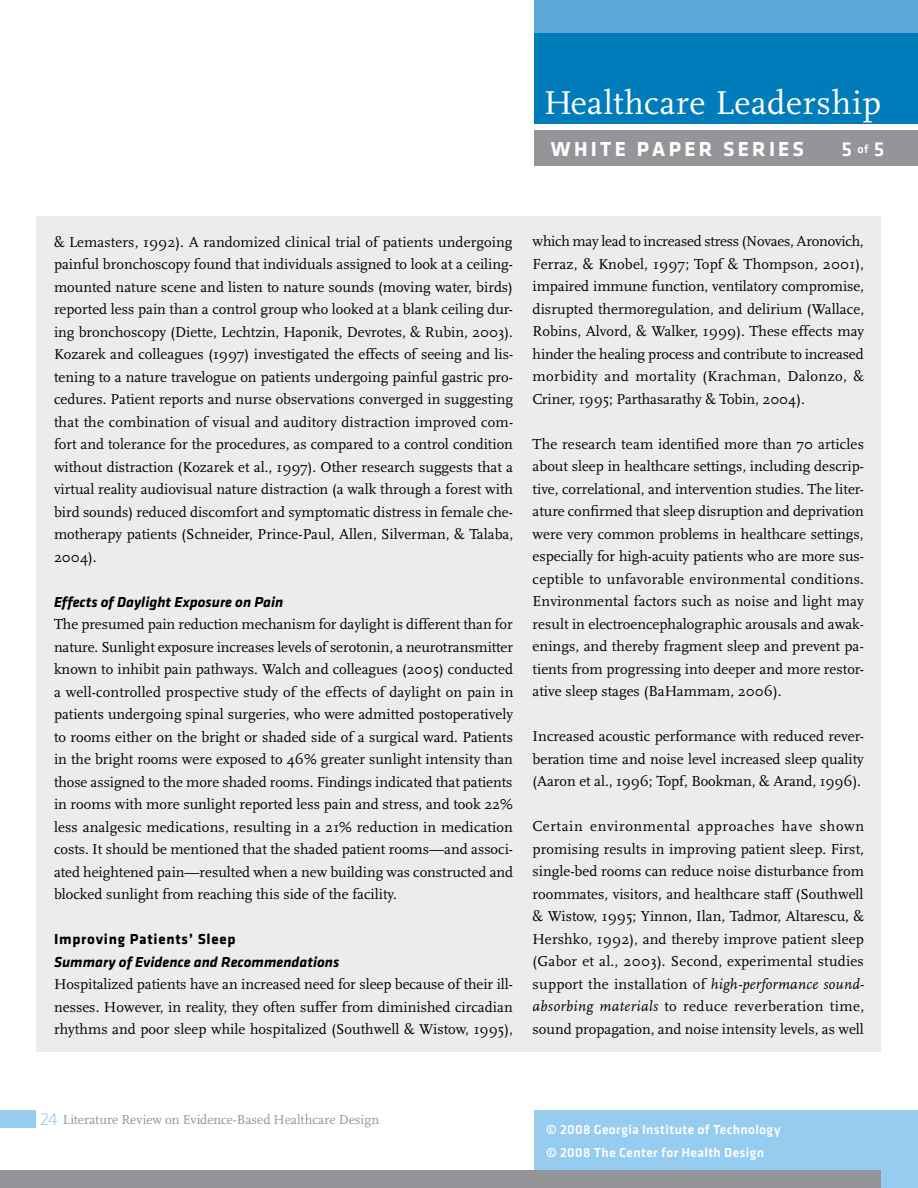
<style>
.page{position:relative;width:918px;height:1188px;background:#fff}
.page>*{position:absolute;margin:0;border:0;box-sizing:border-box;transform-origin:0 0}
.t1{font:34.5px "Scala";letter-spacing:.02em;color:#fff}
.t2{font:700 21px "Klavika";letter-spacing:.155em;color:#fff}
.t3{font:500 21px "Klavika";color:#fff}
.t4{font:300 18px "Klavika";color:#96ccef}
.t5{font:15px/22.5px "Scala";color:#000;text-align:justify}
.t6{font:italic 700 15px "Klavika";color:#000}
.t7{font:700 15px "Klavika";color:#000}
.t8{font:500 13.5px/23.1px "Klavika";letter-spacing:.025em;color:#fff}
.t9{font:13.5px "Scala";letter-spacing:-.005em;color:#939598}
.s1{font-size:12px}
.s2{font-style:italic}
</style>
<div class="page">
<div style="left:534px;top:27px;width:384px;height:97px;background:#007cbb"></div>
<div style="left:36px;top:216px;width:844px;height:836px;background:#ebeced"></div>
<div style="left:534px;top:0;width:384px;height:33px;background:#5ba9d8"></div>
<div style="left:534px;top:130px;width:384px;height:36px;background:#939598"></div>
<div style="left:534px;top:1111px;width:384px;height:77px;background:#96ccef"></div>
<div style="left:0;top:1170px;width:880px;height:18px;background:#939598"></div>
<div style="left:0;top:1111px;width:35px;height:17px;background:#96ccef"></div>
<h1 class="t1" style="left:544px;top:84px;width:338px">Healthcare Leadership</h1>
<h2 class="t2" style="left:551px;top:137px;width:255px">white paper series</h2>
<h2 class="t3" style="left:842px;top:137px;width:44px">5<span class="s1">of</span>5</h2>
<p class="t5" style="left:54px;top:231px;width:461px">&amp; Lemasters, 1992). A randomized clinical trial of patients undergoing painful bronchoscopy found that individuals assigned to look at a ceiling&shy;mounted nature scene and listen to nature sounds (moving water, birds) reported less pain than a control group who looked at a blank ceiling dur&shy;ing bronchoscopy (Diette, Lechtzin, Haponik, Devrotes, &amp; Rubin, 2003).<br>Kozarek and colleagues (1997) investigated the effects of seeing and lis&shy;tening to a nature travelogue on patients undergoing painful gastric pro&shy;cedures. Patient reports and nurse observations converged in suggesting that the combination of visual and auditory distraction improved com&shy;fort and tolerance for the procedures, as compared to a control condition without distraction (Kozarek et al., 1997). Other research suggests that a virtual reality audiovisual nature distraction (a walk through a forest with bird sounds) reduced discomfort and symptomatic distress in female che&shy;motherapy patients (Schneider, Prince-Paul, Allen, Silverman, &amp; Talaba, 2004).</p>
<p class="t6" style="left:54px;top:594px;width:231px">Effects of Daylight Exposure on Pain</p>
<p class="t5" style="left:54px;top:613px;width:461px">The presumed pain reduction mechanism for daylight is different than for nature. Sunlight exposure increases levels of serotonin, a neurotransmitter known to inhibit pain pathways. Walch and colleagues (2005) conducted a well-controlled prospective study of the effects of daylight on pain in patients undergoing spinal surgeries, who were admitted postoperatively to rooms either on the bright or shaded side of a surgical ward. Patients in the bright rooms were exposed to 46% greater sunlight intensity than those assigned to the more shaded rooms. Findings indicated that patients in rooms with more sunlight reported less pain and stress, and took 22% less analgesic medications, resulting in a 21% reduction in medication costs. It should be mentioned that the shaded patient rooms—and associ&shy;ated heightened pain—resulted when a new building was constructed and blocked sunlight from reaching this side of the facility.</p>
<p class="t7" style="left:54px;top:931px;width:183px">Improving Patients’ Sleep</p>
<p class="t6" style="left:54px;top:954px;width:287px">Summary of Evidence and Recommendations</p>
<p class="t5" style="left:54px;top:973px;width:460px">Hospitalized patients have an increased need for sleep because of their ill&shy;nesses. However, in reality, they often suffer from diminished circadian rhythms and poor sleep while hospitalized (Southwell &amp; Wistow, 1995),</p>
<p class="t5" style="left:533px;top:230px;width:333px">which may lead to increased stress (Novaes, Aronovich, Ferraz, &amp; Knobel, 1997; Topf &amp; Thompson, 2001), impaired immune function, ventilatory compromise, disrupted thermoregulation, and delirium (Wallace, Robins, Alvord, &amp; Walker, 1999). These effects may hinder the healing process and contribute to increased morbidity and mortality (Krachman, Dalonzo, &amp; Criner, 1995; Parthasarathy &amp; Tobin, 2004).</p>
<p class="t5" style="left:533px;top:433px;width:333px">The research team identified more than 70 articles about sleep in healthcare settings, including descrip&shy;tive, correlational, and intervention studies. The liter&shy;ature confirmed that sleep disruption and deprivation were very common problems in healthcare settings, especially for high-acuity patients who are more sus&shy;ceptible to unfavorable environmental conditions.<br>Environmental factors such as noise and light may result in electroencephalographic arousals and awak&shy;enings, and thereby fragment sleep and prevent pa&shy;tients from progressing into deeper and more restor&shy;ative sleep stages (BaHammam, 2006).</p>
<p class="t5" style="left:533px;top:725px;width:333px">Increased acoustic performance with reduced rever&shy;beration time and noise level increased sleep quality (Aaron et al., 1996; Topf, Bookman, &amp; Arand, 1996).</p>
<p class="t5" style="left:533px;top:815px;width:333px">Certain environmental approaches have shown promising results in improving patient sleep. First, single-bed rooms can reduce noise disturbance from roommates, visitors, and healthcare staff (Southwell &amp; Wistow, 1995; Yinnon, Ilan, Tadmor, Altarescu, &amp; Hershko, 1992), and thereby improve patient sleep (Gabor et al., 2003). Second, experimental studies support the installation of <span class="s2">high-performance sound&shy;absorbing materials</span> to reduce reverberation time, sound propagation, and noise intensity levels, as well</p>
<p class="t4" style="left:40px;top:1109px;width:19px">24</p>
<p class="t9" style="left:63px;top:1112px;width:318px">Literature Review on Evidence-Based Healthcare Design</p>
<p class="t8" style="left:546px;top:1118px;width:236px">© 2008 Georgia Institute of Technology © 2008 The Center for Health Design</p>
</div>
